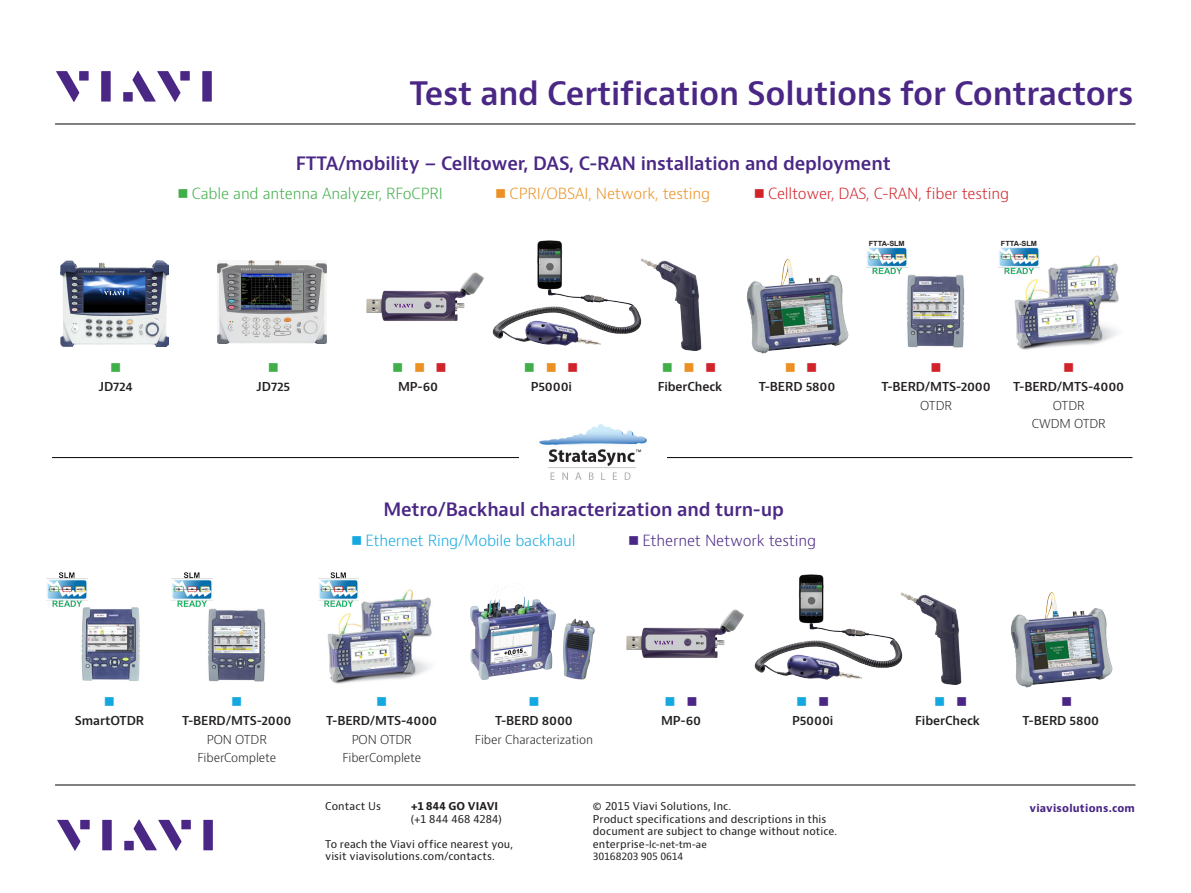
<style>
.page{position:relative;width:1191px;height:893px;background:#fff}
.page>*{position:absolute;margin:0;border:0;box-sizing:border-box;transform-origin:0 0}
.Title_Header{font:600 31.5px "Bernino Sans";letter-spacing:-.01em;color:#4a2785}
.Header_12_16{font:600 18px "Bernino Sans";letter-spacing:-.01em;color:#4a2785}
.Header_12_16-2{font:300 15px "Bernino Sans";letter-spacing:-.01em;color:#d1232a}
.Header_12_16-3{font:300 15px "Bernino Sans";letter-spacing:-.01em;color:#40ae49}
.Header_12_16-4{font:300 15px "Bernino Sans";letter-spacing:-.01em;color:#14a8e0}
.Header_12_16-5{font:300 15px "Bernino Sans";letter-spacing:-.01em;color:#eb9022}
.Header_12_16-6{font:300 15px "Bernino Sans";letter-spacing:-.01em;color:#4a2785}
.Header_12_16-7{font:15px "Wingdings";color:#14a8e0}
.Header_12_16-8{font:15px "Wingdings";color:#d1232a}
.Header_12_16-9{font:15px "Wingdings";color:#40ae49}
.Header_12_16-10{font:15px "Wingdings";color:#4a2785}
.Header_12_16-11{font:15px "Wingdings";color:#eb9022}
.Subhead_1{font:600 12px "Bernino Sans";letter-spacing:-.01em;color:#231f20}
.Subhead_1-2{font:300 12px/18.8px "Bernino Sans";letter-spacing:-.01em;color:#231f20;text-align:center}
.Sign_off_text_7_8_4{font:10.5px/12.6px "Bernino Sans";letter-spacing:.005em;color:#231f20}
.VS_running_foot{font:700 10.5px "Bernino Sans";letter-spacing:.02em;color:#4a2785}
.Sign_off_text_7_8_4-2{font:9.75px "Bernino Sans";letter-spacing:-.015em;color:#231f20}
.Body_text_7_9{font:700 7.05px "Arial";letter-spacing:-.01em;color:#231f20;scale:1.04 1}
.s1{font-weight:700}
.s2{font-size:10.5px}
</style>
<div class="page">
<img style="left:171px;top:572px;width:41px;height:35px">
<hr style="left:55px;top:785px;width:1080px;height:1px;background:#080302">
<svg style="left:57px;top:820px;width:23px;height:31px"></svg>
<div style="left:80px;top:820px;width:10px;height:9px;background:#4a2785"></div>
<div style="left:102px;top:820px;width:10px;height:30px;background:#4a2785"></div>
<div style="left:181px;top:820px;width:10px;height:9px;background:#4a2785"></div>
<div style="left:203px;top:820px;width:10px;height:30px;background:#4a2785"></div>
<svg style="left:133px;top:819px;width:49px;height:32px"></svg>
<div style="left:124px;top:841px;width:10px;height:9px;background:#4a2785"></div>
<img style="left:906px;top:594px;width:56px;height:91px">
<img style="left:644px;top:259px;width:58px;height:92px">
<img style="left:492px;top:240px;width:152px;height:106px">
<img style="left:754px;top:574px;width:152px;height:106px">
<hr style="left:52px;top:457px;width:1080px;height:1px;background:#080302">
<svg style="left:56px;top:71px;width:23px;height:31px"></svg>
<div style="left:79px;top:71px;width:10px;height:10px;background:#4a2785"></div>
<div style="left:101px;top:71px;width:10px;height:31px;background:#4a2785"></div>
<div style="left:180px;top:71px;width:10px;height:10px;background:#4a2785"></div>
<div style="left:202px;top:71px;width:10px;height:31px;background:#4a2785"></div>
<svg style="left:132px;top:71px;width:48px;height:31px"></svg>
<div style="left:123px;top:92px;width:10px;height:10px;background:#4a2785"></div>
<hr style="left:55px;top:124px;width:1080px;height:1px;background:#080302">
<img style="left:907px;top:274px;width:57px;height:73px">
<img style="left:208px;top:608px;width:57px;height:73px">
<img style="left:81px;top:607px;width:59px;height:74px">
<img style="left:1014px;top:254px;width:105px;height:96px">
<img style="left:327px;top:589px;width:105px;height:95px">
<img style="left:1011px;top:592px;width:102px;height:96px">
<img style="left:747px;top:258px;width:102px;height:96px">
<img style="left:218px;top:260px;width:109px;height:84px">
<img style="left:60px;top:260px;width:109px;height:86px">
<img style="left:470px;top:591px;width:82px;height:89px">
<div style="left:519px;top:420px;width:148px;height:63px;background:#fff"></div>
<img style="left:539px;top:425px;width:107px;height:55px">
<img style="left:866px;top:247px;width:41px;height:27px">
<img style="left:999px;top:247px;width:40px;height:34px">
<img style="left:47px;top:572px;width:40px;height:41px">
<img style="left:366px;top:272px;width:118px;height:49px">
<img style="left:626px;top:609px;width:118px;height:49px">
<img style="left:318px;top:572px;width:41px;height:41px">
<p class="Title_Header" style="left:409px;top:73px;width:725px">Test and Certification Solutions for Contractors</p>
<p class="Header_12_16" style="left:296px;top:152px;width:597px">FTTA/mobility – Celltower, DAS, C-RAN installation and deployment</p>
<p class="Header_12_16-3" style="left:177px;top:184px;width:267px">■ Cable and antenna Analyzer, RFoCPRI</p>
<p class="Header_12_16-5" style="left:495px;top:184px;width:216px">■ CPRI/OBSAI, Network, testing</p>
<p class="Header_12_16-2" style="left:754px;top:184px;width:257px">■ Celltower, DAS, C-RAN, fiber testing</p>
<p class="Body_text_7_9" style="left:868px;top:239px;width:36px">FTTA-SLM</p>
<p class="Body_text_7_9" style="left:1001px;top:239px;width:36px">FTTA-SLM</p>
<p class="Header_12_16-9" style="left:110px;top:359px;width:13px">■</p>
<p class="Header_12_16-9" style="left:268px;top:359px;width:13px">■</p>
<p class="Header_12_16-9" style="left:392px;top:359px;width:13px">■</p>
<p class="Header_12_16-11" style="left:414px;top:359px;width:13px">■</p>
<p class="Header_12_16-8" style="left:435px;top:359px;width:13px">■</p>
<p class="Header_12_16-9" style="left:524px;top:359px;width:13px">■</p>
<p class="Header_12_16-11" style="left:546px;top:359px;width:13px">■</p>
<p class="Header_12_16-8" style="left:567px;top:359px;width:13px">■</p>
<p class="Header_12_16-9" style="left:661px;top:359px;width:13px">■</p>
<p class="Header_12_16-11" style="left:683px;top:359px;width:13px">■</p>
<p class="Header_12_16-8" style="left:705px;top:359px;width:13px">■</p>
<p class="Header_12_16-11" style="left:785px;top:359px;width:13px">■</p>
<p class="Header_12_16-8" style="left:806px;top:359px;width:13px">■</p>
<p class="Header_12_16-8" style="left:930px;top:359px;width:13px">■</p>
<p class="Header_12_16-8" style="left:1063px;top:359px;width:13px">■</p>
<p class="Subhead_1" style="left:99px;top:379px;width:36px">JD724</p>
<p class="Subhead_1" style="left:257px;top:379px;width:35px">JD725</p>
<p class="Subhead_1" style="left:398px;top:379px;width:42px">MP-60</p>
<p class="Subhead_1" style="left:530px;top:379px;width:43px">P5000i</p>
<p class="Subhead_1" style="left:657px;top:379px;width:66px">FiberCheck</p>
<p class="Subhead_1" style="left:759px;top:379px;width:78px">T-BERD 5800</p>
<p class="Subhead_1" style="left:881px;top:379px;width:111px">T-BERD/MTS-2000</p>
<p class="Subhead_1-2" style="left:920px;top:396px;width:33px">OTDR</p>
<p class="Subhead_1" style="left:1013px;top:379px;width:112px">T-BERD/MTS-4000</p>
<p class="Subhead_1-2" style="left:1031px;top:396px;width:76px">OTDR<br>CWDM OTDR</p>
<p class="Header_12_16" style="left:383px;top:498px;width:402px">Metro/Backhaul characterization and turn-up</p>
<p class="Header_12_16-4" style="left:351px;top:530px;width:226px">■ Ethernet Ring/Mobile backhaul</p>
<p class="Header_12_16-6" style="left:628px;top:530px;width:189px">■ Ethernet Network testing</p>
<p class="Header_12_16-7" style="left:104px;top:693px;width:13px">■</p>
<p class="Header_12_16-10" style="left:1061px;top:693px;width:13px">■</p>
<p class="Header_12_16-7" style="left:231px;top:693px;width:13px">■</p>
<p class="Header_12_16-7" style="left:376px;top:693px;width:13px">■</p>
<p class="Header_12_16-7" style="left:528px;top:693px;width:13px">■</p>
<p class="Header_12_16-7" style="left:664px;top:693px;width:13px">■</p>
<p class="Header_12_16-10" style="left:686px;top:693px;width:13px">■</p>
<p class="Header_12_16-7" style="left:796px;top:693px;width:13px">■</p>
<p class="Header_12_16-10" style="left:818px;top:693px;width:13px">■</p>
<p class="Header_12_16-7" style="left:934px;top:693px;width:13px">■</p>
<p class="Header_12_16-10" style="left:956px;top:693px;width:13px">■</p>
<p class="Subhead_1" style="left:75px;top:713px;width:71px">SmartOTDR</p>
<p class="Subhead_1" style="left:182px;top:713px;width:111px">T-BERD/MTS-2000</p>
<p class="Subhead_1-2" style="left:197px;top:730px;width:80px">PON OTDR<br>FiberComplete</p>
<p class="Subhead_1" style="left:326px;top:713px;width:112px">T-BERD/MTS-4000</p>
<p class="Subhead_1-2" style="left:342px;top:730px;width:80px">PON OTDR<br>FiberComplete</p>
<p class="Subhead_1" style="left:495px;top:713px;width:79px">T-BERD 8000</p>
<p class="Subhead_1-2" style="left:475px;top:730px;width:120px">Fiber Characterization</p>
<p class="Subhead_1" style="left:661px;top:713px;width:42px">MP-60</p>
<p class="Subhead_1" style="left:792px;top:713px;width:43px">P5000i</p>
<p class="Sign_off_text_7_8_4" style="left:325px;top:800px;width:57px">Contact Us</p>
<p class="Sign_off_text_7_8_4" style="left:411px;top:800px;width:93px"><span class="s1">+1 844 GO VIAVI </span>(+1 844 468 4284)</p>
<p class="Sign_off_text_7_8_4" style="left:325px;top:838px;width:189px">To reach the Viavi office nearest you, visit viavisolutions.com/contacts.</p>
<p class="Sign_off_text_7_8_4" style="left:593px;top:800px;width:246px">© 2015 Viavi Solutions, Inc.<br>Product specifications and descriptions in this document are subject to change without notice.</p>
<p class="Sign_off_text_7_8_4-2" style="left:593px;top:838px;width:115px"><span class="s2">enterprise</span>-lc-net-tm-ae</p>
<p class="Sign_off_text_7_8_4-2" style="left:593px;top:850px;width:92px">30168203 905 0614</p>
<p class="Subhead_1" style="left:915px;top:713px;width:66px">FiberCheck</p>
<p class="Subhead_1" style="left:1022px;top:713px;width:78px">T-BERD 5800</p>
<p class="VS_running_foot" style="left:1029px;top:801px;width:107px">viavisolutions.com</p>
</div>
